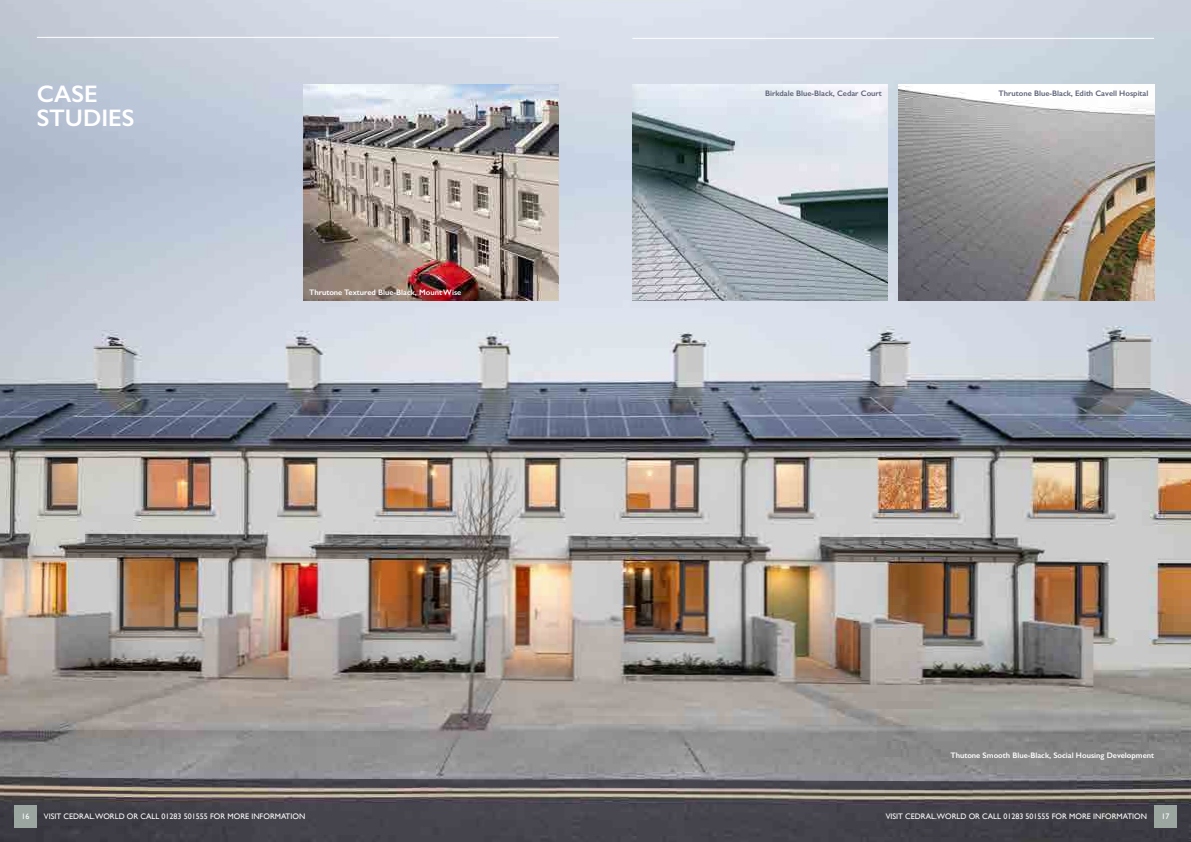
<style>
.page{position:relative;width:1191px;height:842px;background:#fff}
.page>*{position:absolute;margin:0;border:0;box-sizing:border-box;transform-origin:0 0}
.t1{font:600 24px "Gill Sans";color:#fff}
.t2{font:8px "Gill Sans";color:#fff}
.t3{font:600 8px "Gill Sans";color:#fff}
.t4{font:600 8px "Gill Sans";color:#5e6478}
</style>
<div class="page">
<img style="left:0;top:0;width:1191px;height:842px">
<div style="left:1154px;top:805px;width:22px;height:23px;background:#9ca6a1"></div>
<div style="left:14px;top:805px;width:23px;height:23px;background:#9ca6a1"></div>
<img style="left:899px;top:84px;width:255px;height:216px">
<img style="left:632px;top:84px;width:255px;height:216px">
<hr style="left:37px;top:37px;width:521px;height:1px;background:#fff">
<hr style="left:632px;top:38px;width:522px;height:1px;background:#fff">
<img style="left:303px;top:84px;width:255px;height:216px">
<h1 class="t1" style="left:37px;top:79px;width:62px">CASE</h1>
<p class="t4" style="left:765px;top:88px;width:118px">Birkdale Blue-Black, Cedar Court</p>
<p class="t4" style="left:998px;top:88px;width:151px">Thrutone Blue-Black, Edith Cavell Hospital</p>
<h1 class="t1" style="left:37px;top:103px;width:99px">STUDIES</h1>
<p class="t3" style="left:309px;top:287px;width:154px">Thrutone Textured Blue-Black, Mount Wise</p>
<p class="t3" style="left:950px;top:750px;width:205px">Thutone Smooth Blue-Black, Social Housing Development</p>
<p class="t2" style="left:22px;top:812px;width:9px">16</p>
<p class="t2" style="left:44px;top:812px;width:263px">VISIT CEDRAL.WORLD OR CALL 01283 501555 FOR MORE INFORMATION</p>
<p class="t2" style="left:885px;top:812px;width:263px">VISIT CEDRAL.WORLD OR CALL 01283 501555 FOR MORE INFORMATION</p>
<p class="t2" style="left:1161px;top:812px;width:9px">17</p>
</div>
